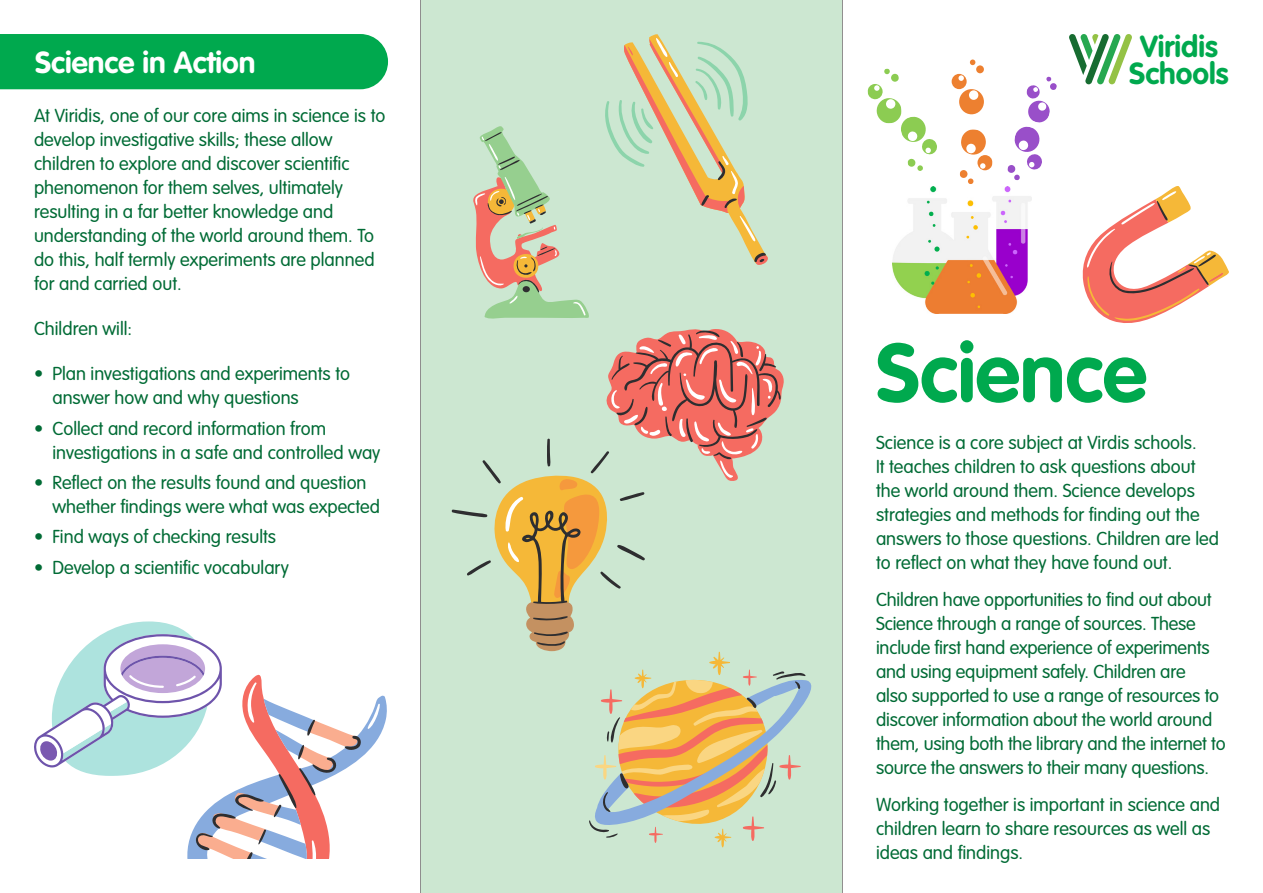
<style>
.page{position:relative;width:1263px;height:893px;background:#fff}
.page>*{position:absolute;margin:0;border:0;box-sizing:border-box;transform-origin:0 0}
.t1{font:700 81.75px "VAG Rounded";color:#00a94e}
.t2{font:700 30px "VAG Rounded";color:#fff}
.Heading{font:700 30px "VAG Rounded";color:#00a94e}
.t3{font:300 18.45px/24px "VAG Rounded";color:#016b35}
</style>
<div class="page">
<hr style="left:842px;top:0;width:1px;height:893px;background:#231f20">
<svg style="left:1069px;top:34px;width:63px;height:50px"></svg>
<div style="left:0;top:34px;width:388px;height:55px;background:#00a94e"></div>
<img style="left:893px;top:187px;width:139px;height:127px">
<svg style="left:1014px;top:174px;width:6px;height:7px"></svg>
<svg style="left:1007px;top:76px;width:50px;height:97px"></svg>
<div style="left:961px;top:129px;width:25px;height:26px;background:#ed8030;border-radius:50%"></div>
<div style="left:977px;top:155px;width:16px;height:15px;background:#ed8030;border-radius:50%"></div>
<svg style="left:968px;top:178px;width:5px;height:6px"></svg>
<div style="left:960px;top:170px;width:7px;height:8px;background:#ed8030;border-radius:50%"></div>
<div style="left:966px;top:144px;width:10px;height:9px;background:#fff;border-radius:50%"></div>
<svg style="left:980px;top:163px;width:5px;height:6px"></svg>
<div style="left:959px;top:89px;width:25px;height:25px;background:#ed8030;border-radius:50%"></div>
<div style="left:952px;top:74px;width:15px;height:15px;background:#ed8030;border-radius:50%"></div>
<svg style="left:970px;top:60px;width:5px;height:5px"></svg>
<div style="left:976px;top:65px;width:8px;height:8px;background:#ed8030;border-radius:50%"></div>
<div style="left:969px;top:90px;width:9px;height:10px;background:#fff;border-radius:50%"></div>
<svg style="left:958px;top:75px;width:6px;height:6px"></svg>
<svg style="left:917px;top:165px;width:6px;height:6px"></svg>
<svg style="left:907px;top:158px;width:9px;height:9px"></svg>
<svg style="left:876px;top:98px;width:61px;height:57px"></svg>
<svg style="left:867px;top:84px;width:16px;height:16px"></svg>
<svg style="left:884px;top:68px;width:6px;height:6px"></svg>
<div style="left:891px;top:74px;width:8px;height:8px;background:#8ccc52;border-radius:50%"></div>
<div style="left:886px;top:99px;width:9px;height:10px;background:#fff;border-radius:50%"></div>
<svg style="left:874px;top:85px;width:6px;height:6px"></svg>
<div style="left:421px;top:0;width:421px;height:893px;background:#cce7d1"></div>
<svg style="left:473px;top:126px;width:116px;height:193px"></svg>
<svg style="left:605px;top:34px;width:163px;height:231px"></svg>
<svg style="left:452px;top:329px;width:359px;height:518px"></svg>
<svg style="left:34px;top:621px;width:353px;height:238px"></svg>
<svg style="left:1083px;top:187px;width:146px;height:136px"></svg>
<p class="t2" style="left:35px;top:45px;width:222px">Science in Action</p>
<p class="t3" style="left:34px;top:103px;width:353px">At Viridis, one of our core aims in science is to</p>
<p class="t3" style="left:34px;top:127px;width:342px">develop investigative skills; these allow children to explore and discover scientific phenomenon for them selves, ultimately resulting in a far better knowledge and understanding of the world around them. To do this, half termly experiments are planned for and carried out.</p>
<p class="t3" style="left:34px;top:316px;width:100px">Children will:</p>
<p class="t3" style="left:52px;top:362px;width:299px;text-indent:-18px">• Plan investigations and experiments to answer how and why questions</p>
<p class="t3" style="left:52px;top:416px;width:330px;text-indent:-18px">• Collect and record information from investigations in a safe and controlled way</p>
<p class="t3" style="left:52px;top:470px;width:329px;text-indent:-18px">• Reflect on the results found and question whether findings were what was expected</p>
<p class="t3" style="left:34px;top:525px;width:244px">• Find ways of checking results</p>
<p class="t3" style="left:34px;top:555px;width:256px">• Develop a scientific vocabulary</p>
<p class="Heading" style="left:1140px;top:29px;width:79px">Viridis</p>
<p class="Heading" style="left:1129px;top:56px;width:101px">Schools</p>
<p class="t1" style="left:876px;top:325px;width:273px">Science</p>
<p class="t3" style="left:876px;top:431px;width:344px">Science is a core subject at Virdis schools.<br>It teaches children to ask questions about the world around them. Science develops strategies and methods for finding out the answers to those questions. Children are led to reflect on what they have found out.</p>
<p class="t3" style="left:876px;top:588px;width:337px">Children have opportunities to find out about</p>
<p class="t3" style="left:876px;top:612px;width:351px">Science through a range of sources. These include first hand experience of experiments and using equipment safely. Children are<br>also supported to use a range of resources to discover information about the world around them, using both the library and the internet to source the answers to their many questions.</p>
<p class="t3" style="left:876px;top:792px;width:346px">Working together is important in science and</p>
<p class="t3" style="left:876px;top:816px;width:336px">children learn to share resources as well as ideas and findings.</p>
</div>
